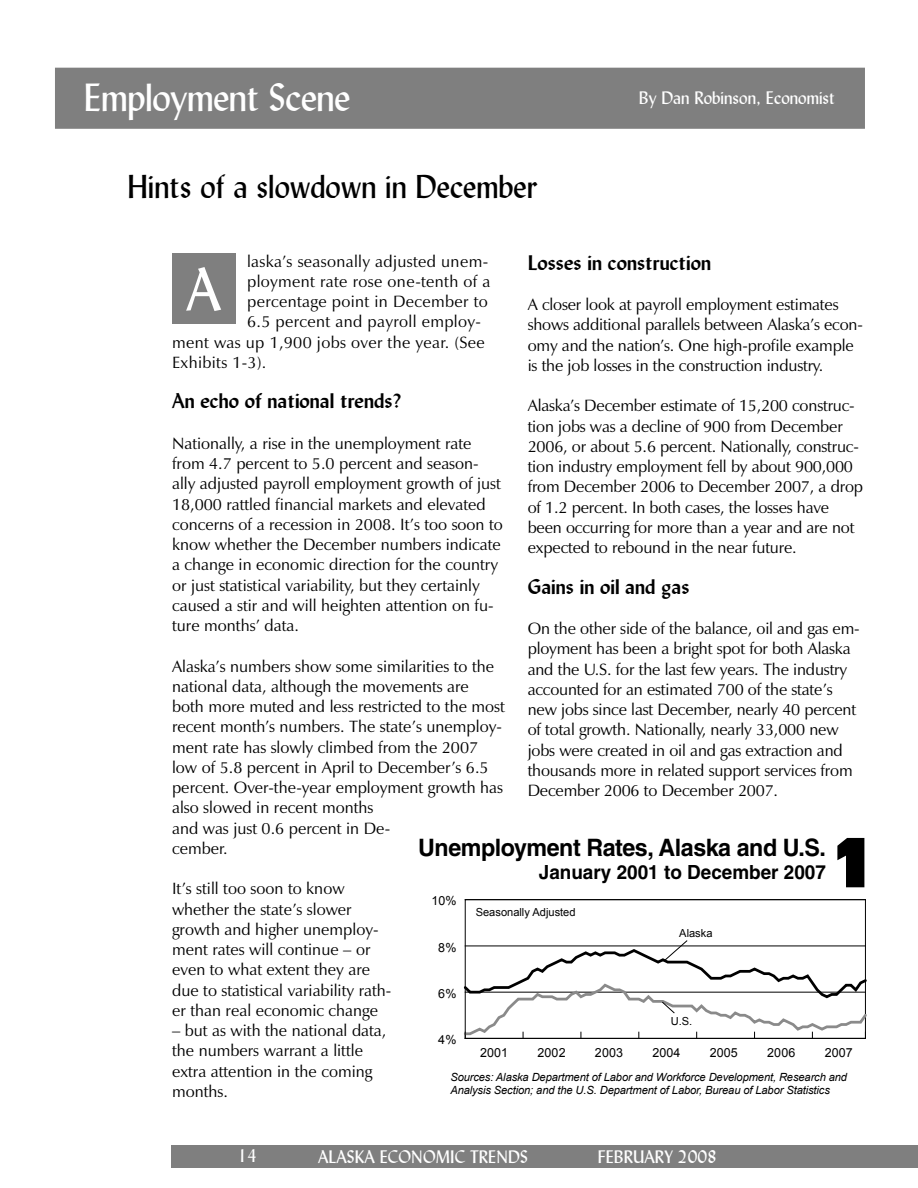
<style>
.page{position:relative;width:918px;height:1188px;background:#fff}
.page>*{position:absolute;margin:0;border:0;box-sizing:border-box;transform-origin:0 0}
.t1{font:66px "Incised 901 BT Compact";color:#000}
.t2{font:60px "Lydian BT";color:#fff}
.t3{font:39px "Lydian BT";letter-spacing:-.01em;color:#fff}
.t4{font:33px "Lydian BT";color:#000}
.t5{font:700 24px "Helvetica";letter-spacing:-.02em;color:#000}
.t6{font:700 21px "Lydian BT";color:#000}
.t7{font:700 19.5px "Helvetica";color:#000}
.t8{font:18px "Lydian BT";color:#fff}
.t9{font:16.5px/20.2px "Zapf Humanist 601 BT";color:#000}
.t10{font:16.5px "Zapf Humanist 601 BT";letter-spacing:.02em;color:#000}
.t11{font:12.45px "Arial";letter-spacing:.01em;color:#020202}
.t12{font:italic 11.25px/13.5px "Arial";letter-spacing:-.01em;color:#000}
.t13{font:11.1px "Arial";color:#020202}
</style>
<div class="page">
<div style="left:172px;top:1145px;width:746px;height:23px;background:#7f7f7f"></div>
<div style="left:56px;top:68px;width:808px;height:60px;background:#7f7f7f"></div>
<div style="left:55px;top:68px;width:810px;height:61px;border:2px solid #7f7f7f"></div>
<div style="left:172px;top:254px;width:63px;height:70px;background:#7f7f7f"></div>
<svg style="left:465px;top:899px;width:401px;height:140px"></svg>
<hr style="left:465px;top:1038px;width:400px;height:1px;background:#020202">
<svg style="left:463px;top:940px;width:404px;height:98px"></svg>
<h3 class="t3" style="left:84px;top:74px;width:268px">Employment Scene</h3>
<p class="t8" style="left:639px;top:86px;width:198px">By Dan Robinson, Economist</p>
<h3 class="t4" style="left:127px;top:166px;width:411px">Hints of a slowdown in December</h3>
<p class="t10" style="left:247px;top:254px;width:243px">laska’s seasonally adjusted unem-</p>
<p class="t10" style="left:247px;top:274px;width:245px">ployment rate rose one-tenth of a</p>
<p class="t10" style="left:247px;top:295px;width:242px">percentage point in December to</p>
<p class="t10" style="left:247px;top:315px;width:235px">6.5 percent and payroll employ-</p>
<p class="t10" style="left:172px;top:335px;width:314px">ment was up 1,900 jobs over the year. (See</p>
<p class="t10" style="left:172px;top:355px;width:96px">Exhibits 1-3).</p>
<p class="t6" style="left:172px;top:388px;width:231px">An echo of national trends?</p>
<p class="t9" style="left:172px;top:435px;width:332px">Nationally, a rise in the unemployment rate from 4.7 percent to 5.0 percent and season&shy;ally adjusted payroll employment growth of just 18,000 rattled financial markets and elevated concerns of a recession in 2008. It’s too soon to know whether the December numbers indicate a change in economic direction for the country or just statistical variability, but they certainly caused a stir and will heighten attention on fu&shy;ture months’ data.</p>
<p class="t9" style="left:172px;top:657px;width:334px">Alaska’s numbers show some similarities to the national data, although the movements are both more muted and less restricted to the most recent month’s numbers. The state’s unemploy&shy;ment rate has slowly climbed from the 2007 low of 5.8 percent in April to December’s 6.5 percent. Over-the-year employment growth has also slowed in recent months<br>and was just 0.6 percent in De-<br>cember.</p>
<p class="t9" style="left:172px;top:880px;width:221px">It’s still too soon to know whether the state’s slower growth and higher unemploy&shy;ment rates will continue – or even to what extent they are due to statistical variability rath&shy;er than real economic change</p>
<p class="t9" style="left:172px;top:1022px;width:216px">– but as with the national data, the numbers warrant a little extra attention in the coming months.</p>
<p class="t6" style="left:528px;top:249px;width:185px">Losses in construction</p>
<p class="t9" style="left:528px;top:296px;width:337px">A closer look at payroll employment estimates shows additional parallels between Alaska’s econ&shy;omy and the nation’s. One high-profile example is the job losses in the construction industry.</p>
<p class="t9" style="left:528px;top:397px;width:337px">Alaska’s December estimate of 15,200 construc&shy;tion jobs was a decline of 900 from December 2006, or about 5.6 percent. Nationally, construc&shy;tion industry employment fell by about 900,000 from December 2006 to December 2007, a drop of 1.2 percent. In both cases, the losses have been occurring for more than a year and are not expected to rebound in the near future.</p>
<p class="t6" style="left:528px;top:573px;width:164px">Gains in oil and gas</p>
<p class="t9" style="left:528px;top:620px;width:334px">On the other side of the balance, oil and gas em&shy;ployment has been a bright spot for both Alaska and the U.S. for the last few years. The industry accounted for an estimated 700 of the state’s new jobs since last December, nearly 40 percent of total growth. Nationally, nearly 33,000 new jobs were created in oil and gas extraction and thousands more in related support services from December 2006 to December 2007.</p>
<h2 class="t2" style="left:186px;top:253px;width:36px">A</h2>
<h1 class="t1" style="left:827px;top:824px;width:50px">1</h1>
<h3 class="t5" style="left:418px;top:838px;width:409px">Unemployment Rates, Alaska and U.S.</h3>
<p class="t7" style="left:539px;top:865px;width:289px">January 2001 to December 2007</p>
<p class="t11" style="left:431px;top:894px;width:27px">10%</p>
<p class="t13" style="left:476px;top:906px;width:101px">Seasonally Adjusted</p>
<p class="t13" style="left:679px;top:927px;width:35px">Alaska</p>
<p class="t11" style="left:438px;top:940px;width:20px">8%</p>
<p class="t11" style="left:438px;top:987px;width:20px">6%</p>
<p class="t13" style="left:671px;top:1015px;width:23px">U.S.</p>
<p class="t11" style="left:438px;top:1033px;width:20px">4%</p>
<p class="t11" style="left:480px;top:1046px;width:30px">2001</p>
<p class="t11" style="left:538px;top:1046px;width:30px">2002</p>
<p class="t11" style="left:595px;top:1046px;width:30px">2003</p>
<p class="t11" style="left:652px;top:1046px;width:30px">2004</p>
<p class="t11" style="left:710px;top:1046px;width:30px">2005</p>
<p class="t11" style="left:767px;top:1046px;width:30px">2006</p>
<p class="t11" style="left:825px;top:1046px;width:30px">2007</p>
<p class="t12" style="left:450px;top:1070px;width:398px">Sources: Alaska Department of Labor and Workforce Development, Research and<br>Analysis Section; and the U.S. Department of Labor, Bureau of Labor Statistics</p>
<p class="t8" style="left:237px;top:1145px;width:21px">14</p>
<p class="t8" style="left:318px;top:1146px;width:211px">ALASKA ECONOMIC TRENDS</p>
<p class="t8" style="left:598px;top:1146px;width:121px">FEBRUARY 2008</p>
</div>
